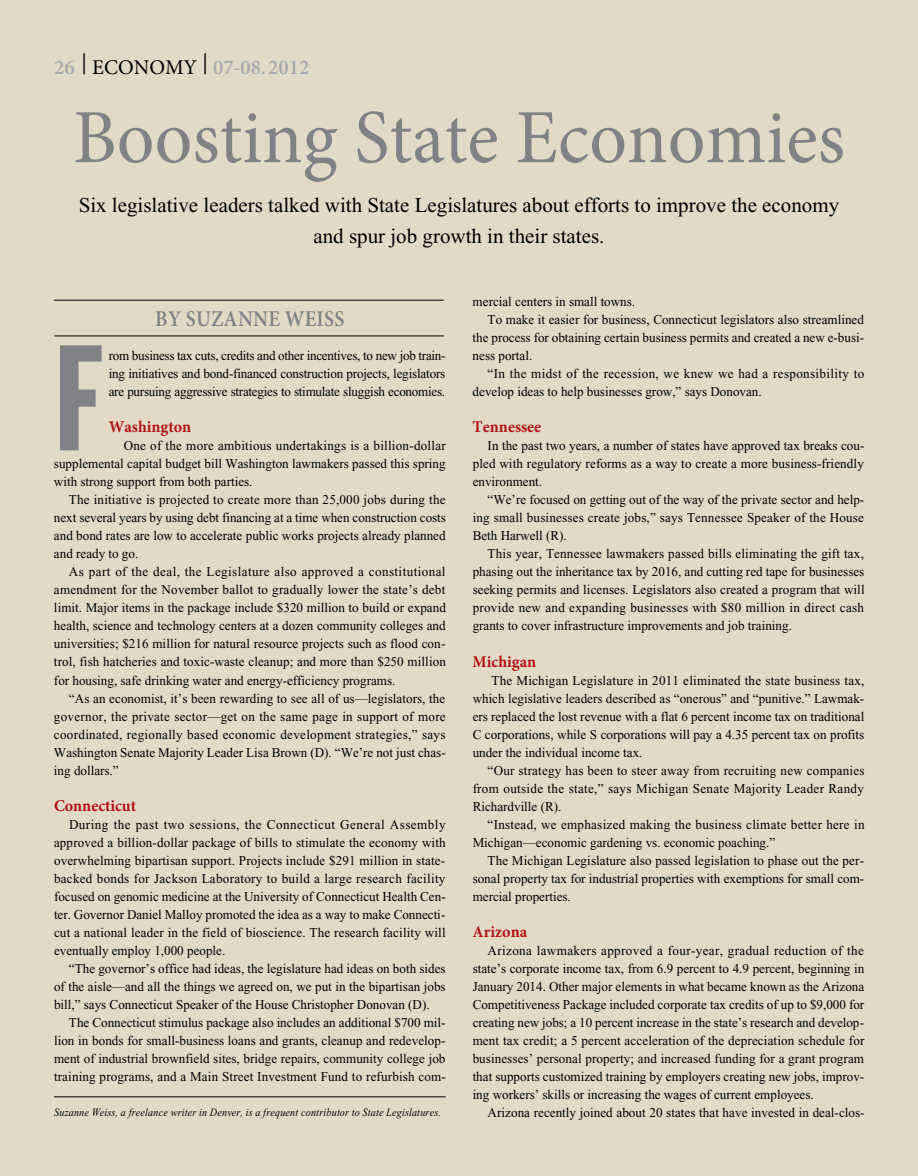
<style>
.page{position:relative;width:918px;height:1176px;background:#fff}
.page>*{position:absolute;margin:0;border:0;box-sizing:border-box;transform-origin:0 0}
.t1{font:147.45px "Franklin Gothic Extra Cond";color:#808285}
.t2{font:76.5px "Minion Pro";color:#808285}
.t3{font:600 22.5px "Minion Pro";letter-spacing:.01em;color:#808285;scale:.9 1}
.t4{font:21px/31.5px "Times New Roman";color:#000;text-align:center}
.t5{font:21px "Minion Pro";color:#000}
.t6{font:700 16.5px "Minion Pro";color:#b11116}
.t7{font:13.5px/18px "Times New Roman";color:#000;text-align:justify}
.t8{font:13.5px/18px "Times New Roman";letter-spacing:.02em;color:#000}
.t9{font:13.5px "Times New Roman";letter-spacing:.025em;color:#000}
.t10{font:italic 11.25px "Times New Roman";letter-spacing:.015em;color:#000;scale:.9 1}
.s1{font-weight:600;color:#a7a9ac}
.s2{font-family:"Minion";font-weight:600;color:#a7a9ac}
</style>
<div class="page">
<div style="left:0;top:0;width:918px;height:1175px;background:#e2dac6"></div>
<hr style="left:54px;top:300px;width:390px;height:1px;background:#000">
<hr style="left:54px;top:335px;width:390px;height:1px;background:#000">
<hr style="left:54px;top:1096px;width:392px;height:1px;background:#000">
<h3 class="t5" style="left:54px;top:53px;width:257px"><span class="s1">26</span> | ECONOMY | <span class="s2">07-08</span><span class="s1">.2012</span></h3>
<h2 class="t2" style="left:73px;top:86px;width:773px">Boosting State Economies</h2>
<h3 class="t4" style="left:79px;top:189px;width:762px">Six legislative leaders talked with State Legislatures about efforts to improve the economy and spur job growth in their states.</h3>
<h3 class="t3" style="left:155px;top:303px;width:212px">BY SUZANNE WEISS</h3>
<h1 class="t1" style="left:54px;top:319px;width:49px">F</h1>
<p class="t7" style="left:109px;top:347px;width:338px">rom business tax cuts, credits and other incentives, to new job train&shy;ing initiatives and bond-financed construction projects, legislators are pursuing aggressive strategies to stimulate sluggish economies.</p>
<p class="t6" style="left:109px;top:415px;width:84px">Washington</p>
<p class="t7" style="left:54px;top:437px;width:393px;text-indent:70px">One of the more ambitious undertakings is a billion-dollar supplemental capital budget bill Washington lawmakers passed this spring with strong support from both parties.</p>
<p class="t7" style="left:54px;top:491px;width:393px;text-indent:15px">The initiative is projected to create more than 25,000 jobs during the next several years by using debt financing at a time when construction costs and bond rates are low to accelerate public works projects already planned and ready to go.</p>
<p class="t7" style="left:54px;top:563px;width:393px;text-indent:15px">As part of the deal, the Legislature also approved a constitutional amendment for the November ballot to gradually lower the state’s debt limit. Major items in the package include $320 million to build or expand health, science and technology centers at a dozen community colleges and universities; $216 million for natural resource projects such as flood con&shy;trol, fish hatcheries and toxic-waste cleanup; and more than $250 million for housing, safe drinking water and energy-efficiency programs.</p>
<p class="t7" style="left:54px;top:688px;width:393px;text-indent:15px">“As an economist, it’s been rewarding to see all of us—legislators, the governor, the private sector—get on the same page in support of more coordinated, regionally based economic development strategies,” says Washington Senate Majority Leader Lisa Brown (D). “We’re not just chas&shy;ing dollars.”</p>
<p class="t6" style="left:54px;top:793px;width:84px">Connecticut</p>
<p class="t7" style="left:54px;top:815px;width:393px;text-indent:15px">During the past two sessions, the Connecticut General Assembly approved a billion-dollar package of bills to stimulate the economy with overwhelming bipartisan support. Projects include $291 million in state&shy;backed bonds for Jackson Laboratory to build a large research facility focused on genomic medicine at the University of Connecticut Health Cen&shy;ter. Governor Daniel Malloy promoted the idea as a way to make Connecti&shy;cut a national leader in the field of bioscience. The research facility will eventually employ 1,000 people.</p>
<p class="t7" style="left:54px;top:958px;width:393px;text-indent:15px">“The governor’s office had ideas, the legislature had ideas on both sides of the aisle—and all the things we agreed on, we put in the bipartisan jobs bill,” says Connecticut Speaker of the House Christopher Donovan (D).</p>
<p class="t7" style="left:54px;top:1012px;width:393px;text-indent:15px">The Connecticut stimulus package also includes an additional $700 mil&shy;lion in bonds for small-business loans and grants, cleanup and redevelop&shy;ment of industrial brownfield sites, bridge repairs, community college job training programs, and a Main Street Investment Fund to refurbish com-</p>
<p class="t10" style="left:54px;top:1105px;width:432px">Suzanne Weiss, a freelance writer in Denver, is a frequent contributor to State Legislatures.</p>
<p class="t7" style="left:473px;top:292px;width:164px">mercial centers in small towns.</p>
<p class="t7" style="left:488px;top:310px;width:378px">To make it easier for business, Connecticut legislators also streamlined</p>
<p class="t7" style="left:473px;top:328px;width:393px">the process for obtaining certain business permits and created a new e-busi-</p>
<p class="t7" style="left:473px;top:346px;width:61px">ness portal.</p>
<p class="t9" style="left:488px;top:366px;width:378px">“In the midst of the recession, we knew we had a responsibility to</p>
<p class="t7" style="left:473px;top:382px;width:291px">develop ideas to help businesses grow,” says Donovan.</p>
<p class="t6" style="left:473px;top:415px;width:70px">Tennessee</p>
<p class="t7" style="left:473px;top:437px;width:393px;text-indent:15px">In the past two years, a number of states have approved tax breaks cou&shy;pled with regulatory reforms as a way to create a more business-friendly environment.</p>
<p class="t7" style="left:473px;top:491px;width:393px;text-indent:15px">“We’re focused on getting out of the way of the private sector and help&shy;ing small businesses create jobs,” says Tennessee Speaker of the House Beth Harwell (R).</p>
<p class="t7" style="left:473px;top:545px;width:393px;text-indent:15px">This year, Tennessee lawmakers passed bills eliminating the gift tax, phasing out the inheritance tax by 2016, and cutting red tape for businesses seeking permits and licenses. Legislators also created a program that will provide new and expanding businesses with $80 million in direct cash grants to cover infrastructure improvements and job training.</p>
<p class="t6" style="left:473px;top:649px;width:65px">Michigan</p>
<p class="t7" style="left:473px;top:671px;width:393px;text-indent:19px">The Michigan Legislature in 2011 eliminated the state business tax, which legislative leaders described as “onerous” and “punitive.” Lawmak&shy;ers replaced the lost revenue with a flat 6 percent income tax on traditional C corporations, while S corporations will pay a 4.35 percent tax on profits under the individual income tax.</p>
<p class="t7" style="left:473px;top:761px;width:393px;text-indent:15px">“Our strategy has been to steer away from recruiting new companies from outside the state,” says Michigan Senate Majority Leader Randy Richardville (R).</p>
<p class="t8" style="left:473px;top:814px;width:393px;text-indent:15px">“Instead, we emphasized making the business climate better here in<br>Michigan—economic gardening vs. economic poaching.”</p>
<p class="t7" style="left:473px;top:850px;width:393px;text-indent:15px">The Michigan Legislature also passed legislation to phase out the per&shy;sonal property tax for industrial properties with exemptions for small com&shy;mercial properties.</p>
<p class="t6" style="left:473px;top:919px;width:56px">Arizona</p>
<p class="t7" style="left:473px;top:941px;width:393px;text-indent:15px">Arizona lawmakers approved a four-year, gradual reduction of the state’s corporate income tax, from 6.9 percent to 4.9 percent, beginning in January 2014. Other major elements in what became known as the Arizona Competitiveness Package included corporate tax credits of up to $9,000 for creating new jobs; a 10 percent increase in the state’s research and develop&shy;ment tax credit; a 5 percent acceleration of the depreciation schedule for businesses’ personal property; and increased funding for a grant program that supports customized training by employers creating new jobs, improv&shy;ing workers’ skills or increasing the wages of current employees.</p>
<p class="t7" style="left:488px;top:1102px;width:379px">Arizona recently joined about 20 states that have invested in deal-clos-</p>
</div>
